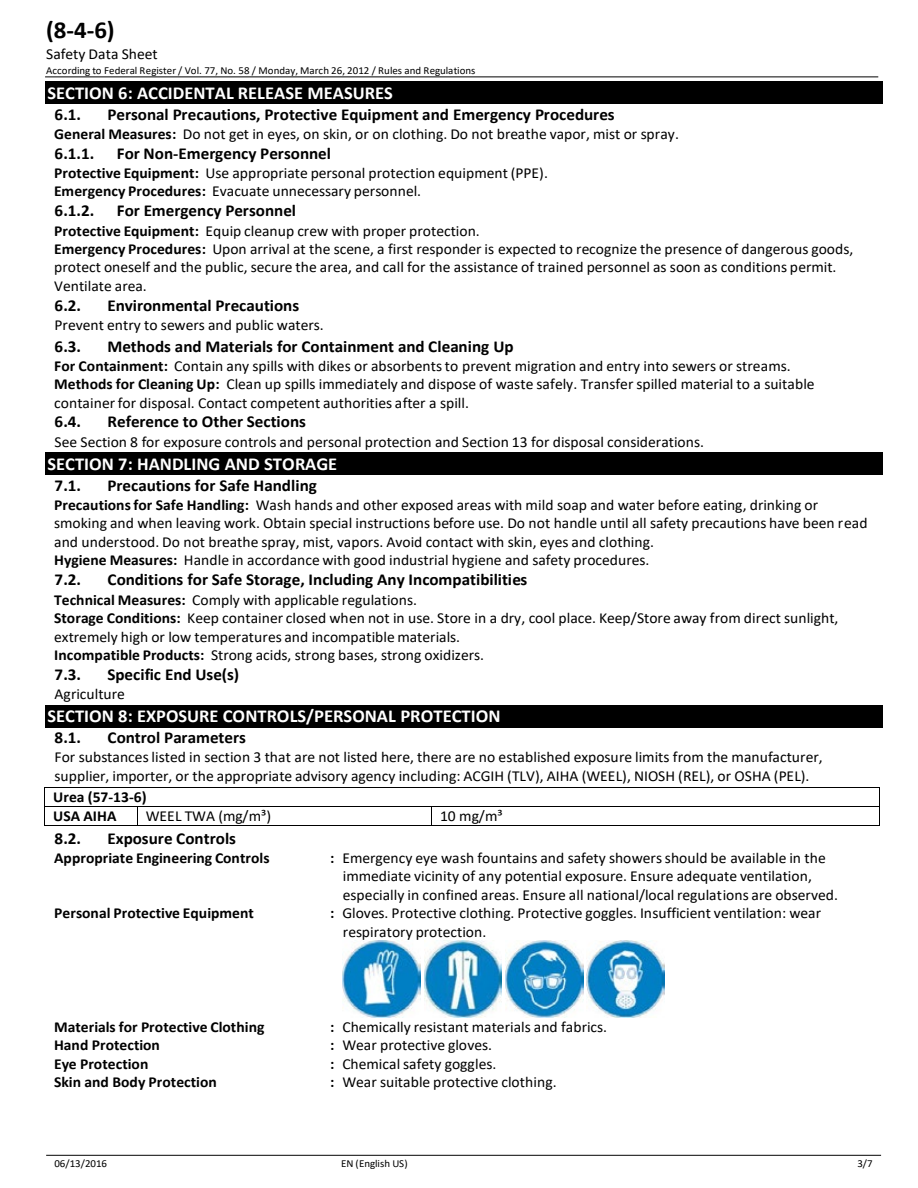
<style>
.page{position:relative;width:918px;height:1188px;background:#fff}
.page>*{position:absolute;margin:0;border:0;box-sizing:border-box;transform-origin:0 0}
.t1{font:700 24.45px "Calibri";color:#000}
.t2{font:700 18.3px "Calibri";color:#fff}
.t3{font:700 16.65px "Calibri";color:#000}
.t4{font:15.3px/18.5px "Calibri";color:#000}
.t5{font:700 15.3px/18.6px "Calibri";color:#000}
.t6{font:10.65px "Calibri";color:#000}
.s1{font-weight:700}
</style>
<div class="page">
<hr style="left:46px;top:1155px;width:835px;height:1px;background:#000">
<hr style="left:45px;top:76px;width:833px;height:1px;background:#000">
<img style="left:343px;top:941px;width:78px;height:76px">
<img style="left:424px;top:941px;width:78px;height:76px">
<img style="left:506px;top:941px;width:77px;height:76px">
<img style="left:587px;top:941px;width:78px;height:76px">
<div style="left:45px;top:82px;width:838px;height:22px;background:#000"></div>
<div style="left:45px;top:453px;width:838px;height:22px;background:#000"></div>
<div style="left:45px;top:705px;width:838px;height:22px;background:#000"></div>
<hr style="left:45px;top:787px;width:834px;height:1px;background:#000">
<hr style="left:45px;top:806px;width:92px;height:1px;background:#000">
<hr style="left:138px;top:806px;width:293px;height:1px;background:#000">
<hr style="left:432px;top:806px;width:447px;height:1px;background:#000">
<hr style="left:45px;top:825px;width:92px;height:1px;background:#000">
<svg style="left:137px;top:806px;width:1px;height:20px"></svg>
<hr style="left:138px;top:825px;width:293px;height:1px;background:#000">
<svg style="left:431px;top:806px;width:1px;height:20px"></svg>
<hr style="left:432px;top:825px;width:447px;height:1px;background:#000">
<svg style="left:879px;top:787px;width:1px;height:39px"></svg>
<h1 class="t1" style="left:46px;top:13px;width:70px">(8-4-6)</h1>
<p class="t4" style="left:46px;top:45px;width:113px">Safety Data Sheet</p>
<p class="t6" style="left:46px;top:63px;width:431px">According to Federal Register / Vol. 77, No. 58 / Monday, March 26, 2012 / Rules and Regulations</p>
<p class="t2" style="left:47px;top:80px;width:347px">SECTION 6: ACCIDENTAL RELEASE MEASURES</p>
<p class="t3" style="left:55px;top:102px;width:28px">6.1.</p>
<p class="t3" style="left:108px;top:102px;width:509px">Personal Precautions, Protective Equipment and Emergency Procedures</p>
<p class="t4" style="left:54px;top:124px;width:626px"><span class="s1">General Measures:</span> Do not get in eyes, on skin, or on clothing. Do not breathe vapor, mist or spray.</p>
<p class="t3" style="left:55px;top:141px;width:41px">6.1.1.</p>
<p class="t3" style="left:117px;top:141px;width:216px">For Non-Emergency Personnel</p>
<p class="t4" style="left:54px;top:163px;width:495px"><span class="s1">Protective Equipment:</span> Use appropriate personal protection equipment (PPE).<br><span class="s1">Emergency Procedures:</span> Evacuate unnecessary personnel.</p>
<p class="t3" style="left:55px;top:199px;width:41px">6.1.2.</p>
<p class="t3" style="left:117px;top:199px;width:181px">For Emergency Personnel</p>
<p class="t4" style="left:54px;top:221px;width:801px"><span class="s1">Protective Equipment:</span> Equip cleanup crew with proper protection.<br><span class="s1">Emergency Procedures:</span> Upon arrival at the scene, a first responder is expected to recognize the presence of dangerous goods, protect oneself and the public, secure the area, and call for the assistance of trained personnel as soon as conditions permit.<br>Ventilate area.</p>
<p class="t3" style="left:55px;top:293px;width:28px">6.2.</p>
<p class="t3" style="left:108px;top:293px;width:193px">Environmental Precautions</p>
<p class="t4" style="left:55px;top:315px;width:271px">Prevent entry to sewers and public waters.</p>
<p class="t3" style="left:55px;top:334px;width:28px">6.3.</p>
<p class="t3" style="left:108px;top:334px;width:408px">Methods and Materials for Containment and Cleaning Up</p>
<p class="t4" style="left:54px;top:356px;width:762px"><span class="s1">For Containment:</span> Contain any spills with dikes or absorbents to prevent migration and entry into sewers or streams.<br><span class="s1">Methods for Cleaning Up:</span> Clean up spills immediately and dispose of waste safely. Transfer spilled material to a suitable container for disposal. Contact competent authorities after a spill.</p>
<p class="t3" style="left:55px;top:410px;width:28px">6.4.</p>
<p class="t3" style="left:108px;top:410px;width:200px">Reference to Other Sections</p>
<p class="t4" style="left:55px;top:432px;width:651px">See Section 8 for exposure controls and personal protection and Section 13 for disposal considerations.</p>
<p class="t2" style="left:47px;top:451px;width:291px">SECTION 7: HANDLING AND STORAGE</p>
<p class="t3" style="left:55px;top:473px;width:28px">7.1.</p>
<p class="t3" style="left:108px;top:473px;width:211px">Precautions for Safe Handling</p>
<p class="t4" style="left:54px;top:495px;width:815px"><span class="s1">Precautions for Safe Handling:</span> Wash hands and other exposed areas with mild soap and water before eating, drinking or smoking and when leaving work. Obtain special instructions before use. Do not handle until all safety precautions have been r ead and understood. Do not breathe spray, mist, vapors. Avoid contact with skin, eyes and clothing.<br><span class="s1">Hygiene Measures:</span> Handle in accordance with good industrial hygiene and safety procedures.</p>
<p class="t3" style="left:55px;top:568px;width:28px">7.2.</p>
<p class="t3" style="left:108px;top:568px;width:421px">Conditions for Safe Storage, Including Any Incompatibilities</p>
<p class="t4" style="left:54px;top:590px;width:786px"><span class="s1">Technical Measures:</span> Comply with applicable regulations.<br><span class="s1">Storage Conditions:</span> Keep container closed when not in use. Store in a dry, cool place. Keep/Store away from direct sunlight, extremely high or low temperatures and incompatible materials.<br><span class="s1">Incompatible Products:</span> Strong acids, strong bases, strong oxidizers.</p>
<p class="t3" style="left:55px;top:662px;width:28px">7.3.</p>
<p class="t3" style="left:108px;top:662px;width:133px">Specific End Use(s)</p>
<p class="t4" style="left:55px;top:684px;width:72px">Agriculture</p>
<p class="t2" style="left:47px;top:703px;width:455px">SECTION 8: EXPOSURE CONTROLS/PERSONAL PROTECTION</p>
<p class="t3" style="left:55px;top:726px;width:28px">8.1.</p>
<p class="t3" style="left:108px;top:726px;width:140px">Control Parameters</p>
<p class="t4" style="left:55px;top:748px;width:770px">For substances listed in section 3 that are not listed here, there are no established exposure limits from the manufacturer, supplier, importer, or the appropriate advisory agency including: ACGIH (TLV), AIHA (WEEL), NIOSH (REL), or OSHA (PEL).</p>
<p class="t5" style="left:53px;top:788px;width:95px">Urea (57-13-6)<br>USA AIHA</p>
<p class="t4" style="left:146px;top:806px;width:127px">WEEL TWA (mg/m³)</p>
<p class="t4" style="left:440px;top:806px;width:64px">10 mg/m³</p>
<p class="t3" style="left:55px;top:826px;width:28px">8.2.</p>
<p class="t3" style="left:108px;top:826px;width:130px">Exposure Controls</p>
<p class="t5" style="left:54px;top:848px;width:217px">Appropriate Engineering Controls</p>
<p class="t4" style="left:343px;top:848px;width:497px;text-indent:-13px"><span class="s1">:</span> Emergency eye wash fountains and safety showers should be available in the immediate vicinity of any potential exposure. Ensure adequate ventilation, especially in confined areas. Ensure all national/local regulations are observed.</p>
<p class="t5" style="left:54px;top:904px;width:201px">Personal Protective Equipment</p>
<p class="t4" style="left:343px;top:904px;width:480px;text-indent:-13px"><span class="s1">:</span> Gloves. Protective clothing. Protective goggles. Insufficient ventilation: wear respiratory protection.</p>
<p class="t5" style="left:54px;top:1017px;width:212px">Materials for Protective Clothing</p>
<p class="t4" style="left:330px;top:1017px;width:279px"><span class="s1">:</span> Chemically resistant materials and fabrics.</p>
<p class="t5" style="left:54px;top:1035px;width:107px">Hand Protection</p>
<p class="t4" style="left:330px;top:1035px;width:164px"><span class="s1">:</span> Wear protective gloves.</p>
<p class="t5" style="left:54px;top:1054px;width:96px">Eye Protection</p>
<p class="t4" style="left:330px;top:1054px;width:168px"><span class="s1">:</span> Chemical safety goggles.</p>
<p class="t5" style="left:54px;top:1073px;width:164px">Skin and Body Protection</p>
<p class="t4" style="left:330px;top:1072px;width:228px"><span class="s1">:</span> Wear suitable protective clothing.</p>
<p class="t6" style="left:55px;top:1156px;width:54px">06/13/2016</p>
<p class="t6" style="left:341px;top:1156px;width:68px">EN (English US)</p>
<p class="t6" style="left:857px;top:1156px;width:17px">3/7</p>
</div>
